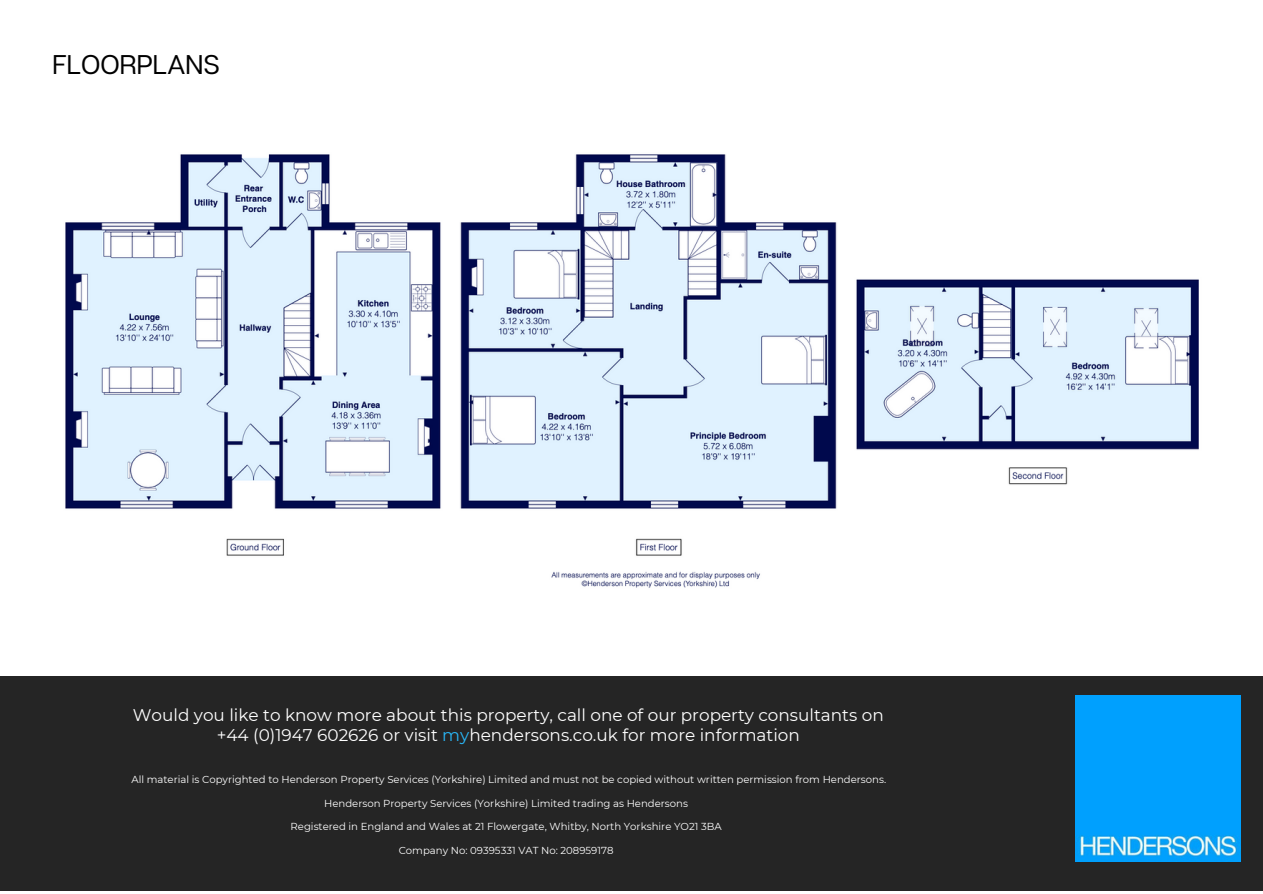
<style>
.page{position:relative;width:1263px;height:894px;background:#fff}
.page>*{position:absolute;margin:0;border:0;box-sizing:border-box;transform-origin:0 0}
.t1{font:27px "Articulat CF";color:#000}
.t2{font:16.8px "Montserrat";color:#fff}
.t3{font:10.05px "Montserrat";color:#fff}
.s1{color:#29b6f6}
</style>
<div class="page">
<div style="left:0;top:0;width:1263px;height:893px;background:#252525"></div>
<div style="left:0;top:0;width:1263px;height:676px;background:#fff"></div>
<img style="left:1075px;top:695px;width:166px;height:165px">
<img style="left:65px;top:154px;width:1134px;height:434px">
<p class="t1" style="left:53px;top:47px;width:169px">FLOORPLANS</p>
<p class="t2" style="left:133px;top:704px;width:752px">Would you like to know more about this property, call one of our property consultants on</p>
<p class="t2" style="left:217px;top:724px;width:585px">+44 (0)1947 602626 or visit <span class="s1">my</span>hendersons.co.uk for more information</p>
<p class="t3" style="left:131px;top:772px;width:756px">All material is Copyrighted to Henderson Property Services (Yorkshire) Limited and must not be copied without written permission from Hendersons.</p>
<p class="t3" style="left:324px;top:797px;width:365px">Henderson Property Services (Yorkshire) Limited trading as Hendersons</p>
<p class="t3" style="left:291px;top:820px;width:433px">Registered in England and Wales at 21 Flowergate, Whitby, North Yorkshire YO21 3BA</p>
<p class="t3" style="left:399px;top:843px;width:216px">Company No: 09395331 VAT No: 208959178</p>
</div>
